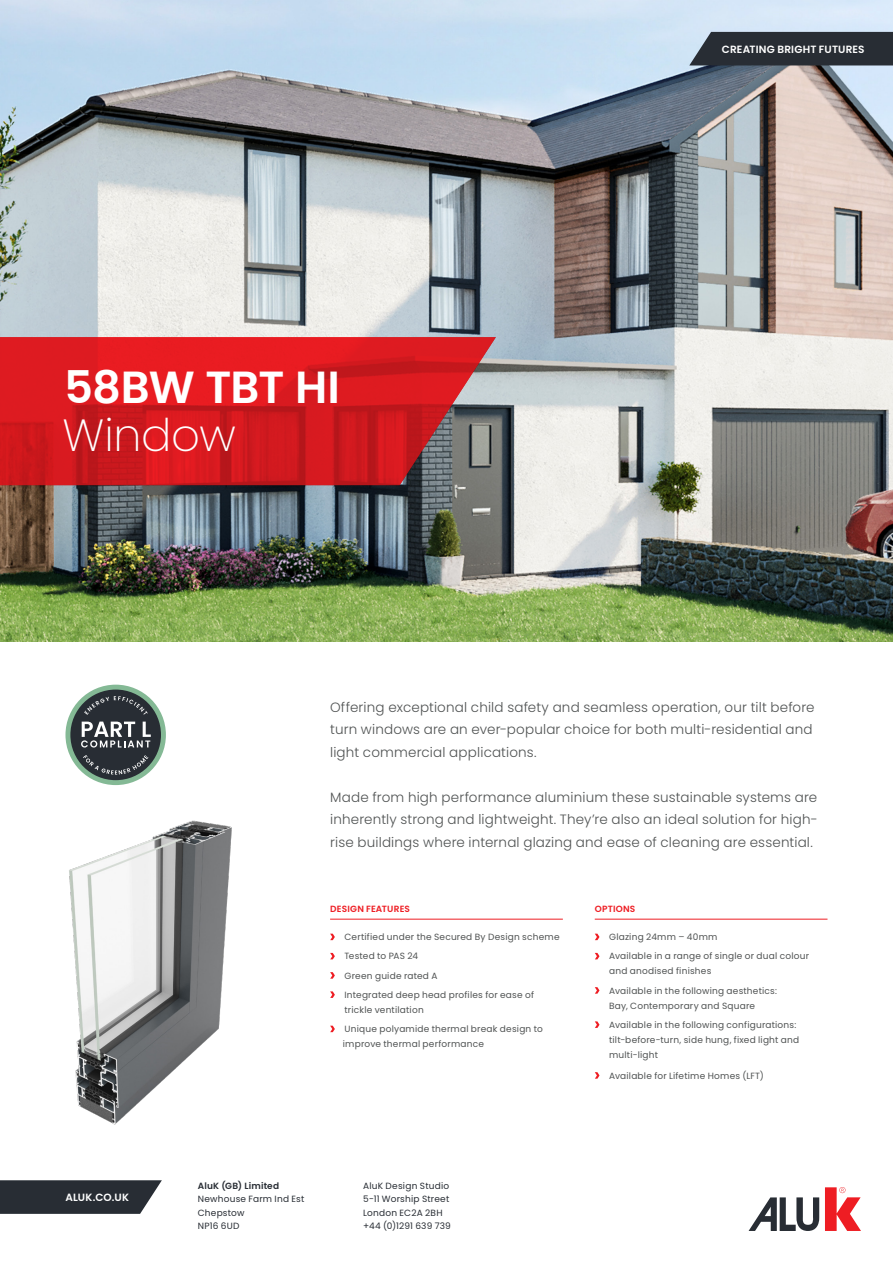
<style>
.page{position:relative;width:893px;height:1263px;background:#fff}
.page>*{position:absolute;margin:0;border:0;box-sizing:border-box;transform-origin:0 0}
.t1{font:600 45px/48px "Poppins";letter-spacing:-.02em;color:#fff}
.t2{font:300 13.5px/22.5px "Poppins";letter-spacing:.01em;color:#505353}
.t3{font:600 10.5px "Poppins";letter-spacing:.015em;color:#fff}
.t4{font:9px/15px "Poppins";letter-spacing:.025em;color:#505353}
.t5{font:9px "Poppins";letter-spacing:.025em;color:#282d34}
.t6{font:600 9px "Poppins";letter-spacing:.025em;color:#ee1d23}
.t7{font:600 9px "Poppins";letter-spacing:.02em;color:#282d34}
.t8{font:9px "Poppins";letter-spacing:.005em;color:#505353}
.s1{font-weight:200}
</style>
<div class="page">
<svg style="left:749px;top:1197px;width:70px;height:34px"></svg>
<svg style="left:825px;top:1187px;width:36px;height:44px"></svg>
<img style="left:69px;top:761px;width:163px;height:364px">
<hr style="left:330px;top:919px;width:233px;height:1px;background:#ee1d23">
<svg style="left:330px;top:934px;width:5px;height:6px"></svg>
<svg style="left:330px;top:953px;width:5px;height:6px"></svg>
<svg style="left:330px;top:972px;width:5px;height:7px"></svg>
<svg style="left:330px;top:991px;width:5px;height:7px"></svg>
<svg style="left:330px;top:1026px;width:5px;height:6px"></svg>
<hr style="left:595px;top:919px;width:232px;height:1px;background:#ee1d23">
<svg style="left:595px;top:934px;width:4px;height:6px"></svg>
<svg style="left:595px;top:953px;width:4px;height:6px"></svg>
<svg style="left:595px;top:987px;width:4px;height:7px"></svg>
<svg style="left:595px;top:1021px;width:4px;height:7px"></svg>
<svg style="left:595px;top:1072px;width:4px;height:7px"></svg>
<img style="left:0;top:0;width:893px;height:641px">
<svg style="left:0;top:337px;width:496px;height:148px;background:#ce2328"></svg>
<div style="left:689px;top:32px;width:204px;height:33px;background:#282d34"></div>
<svg style="left:0;top:1180px;width:162px;height:34px;background:#383d44"></svg>
<svg style="left:68px;top:687px;width:95px;height:96px;background:#354041"></svg>
<div style="left:65px;top:685px;width:101px;height:100px;border:5px solid #84b995;border-radius:50%"></div>
<svg style="left:84px;top:696px;width:64px;height:19px"></svg>
<svg style="left:83px;top:755px;width:65px;height:19px"></svg>
<svg style="left:81px;top:721px;width:70px;height:26px"></svg>
<p class="t1" style="left:63px;top:363px;width:279px">58BW TBT HI<br><span class="s1">Window</span></p>
<p class="t3" style="left:722px;top:43px;width:144px">CREATING BRIGHT FUTURES</p>
<p class="t2" style="left:330px;top:696px;width:486px">Offering exceptional child safety and seamless operation, our tilt before turn windows are an ever-popular choice for both multi-residential and light commercial applications.</p>
<p class="t2" style="left:330px;top:786px;width:489px">Made from high performance aluminium these sustainable systems are</p>
<p class="t2" style="left:330px;top:808px;width:489px">inherently strong and lightweight. They’re also an ideal solution for high&shy;rise buildings where internal glazing and ease of cleaning are essential.</p>
<p class="t3" style="left:65px;top:1191px;width:65px">ALUK.CO.UK</p>
<p class="t6" style="left:330px;top:904px;width:81px">DESIGN FEATURES</p>
<p class="t4" style="left:344px;top:929px;width:217px">Certified under the Secured By Design scheme</p>
<p class="t8" style="left:344px;top:951px;width:75px">Tested to PAS 24</p>
<p class="t4" style="left:344px;top:968px;width:94px">Green guide rated A</p>
<p class="t4" style="left:344px;top:987px;width:191px">Integrated deep head profiles for ease of trickle ventilation</p>
<p class="t4" style="left:343px;top:1021px;width:201px">Unique polyamide thermal break design to improve thermal performance</p>
<p class="t6" style="left:595px;top:904px;width:42px">OPTIONS</p>
<p class="t4" style="left:609px;top:929px;width:110px">Glazing 24mm – 40mm</p>
<p class="t4" style="left:609px;top:949px;width:202px">Available in a range of single or dual colour and anodised finishes</p>
<p class="t4" style="left:609px;top:983px;width:169px">Available in the following aesthetics:<br>Bay, Contemporary and Square</p>
<p class="t4" style="left:609px;top:1017px;width:192px">Available in the following configurations: tilt-before-turn, side hung, fixed light and multi-light</p>
<p class="t4" style="left:609px;top:1068px;width:156px">Available for Lifetime Homes (LFT)</p>
<p class="t7" style="left:198px;top:1180px;width:83px">AluK (GB) Limited</p>
<p class="t5" style="left:198px;top:1194px;width:108px">Newhouse Farm Ind Est</p>
<p class="t5" style="left:198px;top:1207px;width:48px">Chepstow</p>
<p class="t5" style="left:198px;top:1221px;width:43px">NP16 6UD</p>
<p class="t5" style="left:363px;top:1180px;width:88px">AluK Design Studio</p>
<p class="t5" style="left:363px;top:1194px;width:88px">5-11 Worship Street</p>
<p class="t5" style="left:363px;top:1207px;width:81px">London EC2A 2BH</p>
<p class="t5" style="left:363px;top:1221px;width:89px">+44 (0)1291 639 739</p>
</div>
